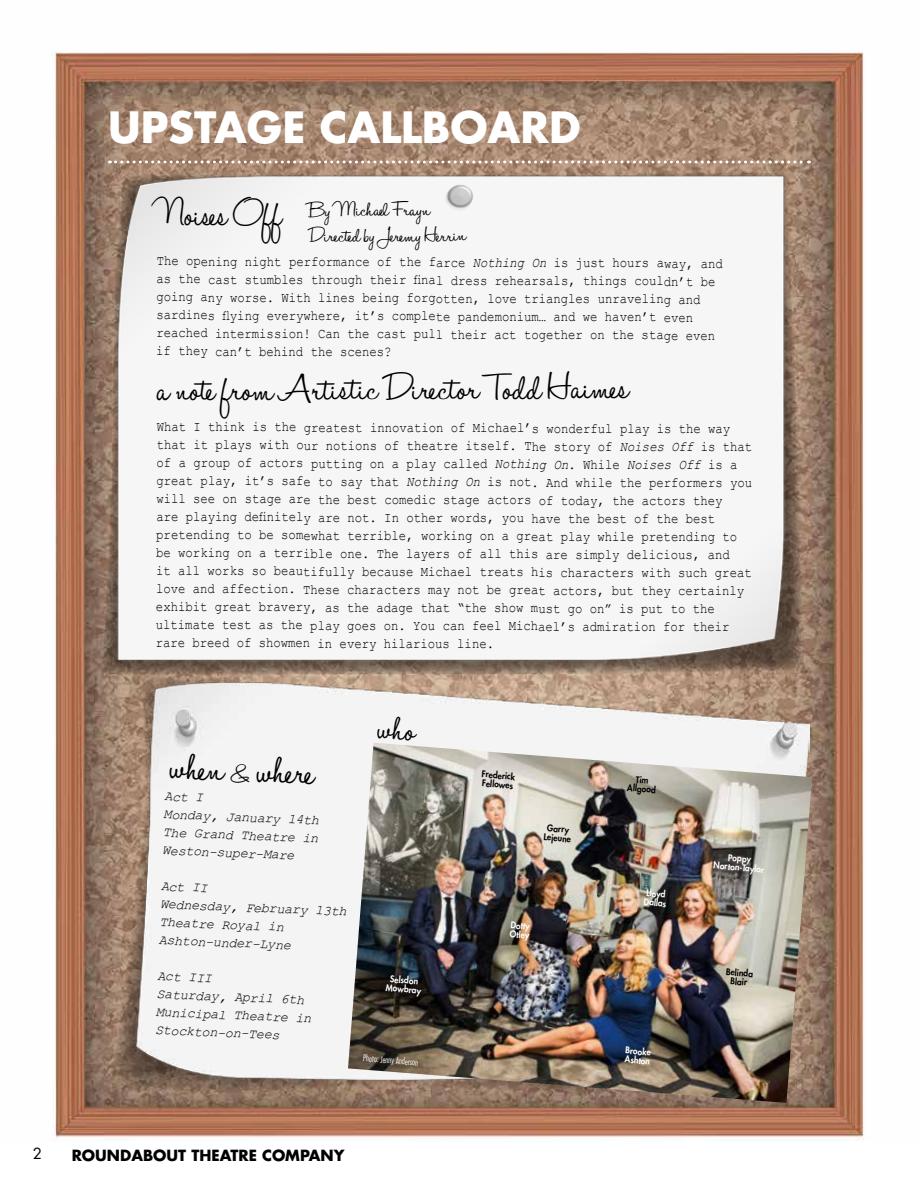
<style>
.page{position:relative;width:918px;height:1188px;background:#fff}
.page>*{position:absolute;margin:0;border:0;box-sizing:border-box;transform-origin:0 0}
.t1{font:47.25px "Halo Handletter";color:#000}
.t2{font:43.5px "Halo Handletter";color:#000}
.t3{font:43.5px "Halo Handletter";color:#000;scale:.95 1}
.t4{font:700 42px "Futura Std";color:#fff}
.t5{font:24px/25.5px "Halo Handletter";color:#000}
.t6{font:700 15px "Futura Std";color:#000}
.t7{font:15px "Futura Std";color:#000}
.t8{font:14.25px/18px "Courier New";letter-spacing:-.01em;color:#000;scale:.86 1}
.t9{font:italic 13.5px/18px "Courier New";color:#000}
.t10{font:800 9px/9px "Futura Std";color:#fff;scale:.94 1}
.t11{font:800 9px/9px "Futura Std";color:#000;text-align:center;scale:.94 1}
.t12{font:300 condensed 9px "Futura Std";color:#fff;scale:.94 1}
.s1{font-style:italic}
.s2{font-size:31.5px}
</style>
<div class="page">
<img style="left:52px;top:52px;width:813px;height:1089px">
<svg style="left:110px;top:161px;width:699px;height:3px"></svg>
<img style="left:108px;top:670px;width:702px;height:424px">
<img style="left:101px;top:173px;width:702px;height:501px">
<img style="left:348px;top:743px;width:464px;height:360px">
<svg style="left:377px;top:716px;width:40px;height:25px"></svg>
<h3 class="t4" style="left:108px;top:99px;width:474px">UPSTAGE CALLBOARD</h3>
<h2 class="t3" style="left:157px;top:190px;width:133px">Noises Off</h2>
<h3 class="t5" style="left:309px;top:199px;width:159px">By Michael Frayn<br>Directed by Jeremy Herrin</h3>
<p class="t8" style="left:156px;top:252px;width:660px">The opening night performance of the farce <span class="s1">Nothing On</span> is just hours away, and as the cast stumbles through their final dress rehearsals, things couldn’t be going any worse. With lines being forgotten, love triangles unraveling and sardines flying everywhere, it’s complete pandemonium… and we haven’t even reached intermission! Can the cast pull their act together on the stage even if they can’t behind the scenes?</p>
<h2 class="t2" style="left:157px;top:365px;width:474px">a note from Artistic Director Todd Haimes</h2>
<p class="t8" style="left:156px;top:418px;width:695px">What I think is the greatest innovation of Michael’s wonderful play is the way that it plays with our notions of theatre itself. The story of <span class="s1">Noises Off</span> is that of a group of actors putting on a play called <span class="s1">Nothing On</span>. While <span class="s1">Noises Off</span> is a great play, it’s safe to say that <span class="s1">Nothing On</span> is not. And while the performers you will see on stage are the best comedic stage actors of today, the actors they<br>are playing definitely are not. In other words, you have the best of the best pretending to be somewhat terrible, working on a great play while pretending to be working on a terrible one. The layers of all this are simply delicious, and<br>it all works so beautifully because Michael treats his characters with such great love and affection. These characters may not be great actors, but they certainly exhibit great bravery, as the adage that “the show must go on” is put to the ultimate test as the play goes on. You can feel Michael’s admiration for their rare breed of showmen in every hilarious line.</p>
<h1 class="t1" style="left:171px;top:741px;width:146px;rotate:2deg">when <span class="s2">&amp;</span> where</h1>
<p class="t9" style="left:165px;top:786px;width:157px;rotate:2deg">Act I<br>Monday, January 14th<br>The Grand Theatre in<br>Weston-super-Mare</p>
<p class="t9" style="left:161px;top:876px;width:188px;rotate:2deg">Act II<br>Wednesday, February 13th<br>Theatre Royal in<br>Ashton-under-Lyne</p>
<p class="t9" style="left:157px;top:966px;width:157px;rotate:2deg">Act III<br>Saturday, April 6th<br>Municipal Theatre in<br>Stockton-on-Tees</p>
<p class="t10" style="left:387px;top:974px;width:39px;text-align:center;rotate:5deg">Selsdon<br>Mowbray</p>
<p class="t12" style="left:364px;top:1052px;width:60px;rotate:5deg">Photo: Jenny Anderson</p>
<p class="t7" style="left:33px;top:1144px;width:11px">2</p>
<p class="t6" style="left:72px;top:1145px;width:274px">ROUNDABOUT THEATRE COMPANY</p>
<p class="t11" style="left:482px;top:769px;width:37px;text-align:left;rotate:5deg">Frederick<br>Fellowes</p>
<p class="t11" style="left:545px;top:823px;width:31px;text-align:left;rotate:5deg">Garry<br>Lejeune</p>
<p class="t10" style="left:511px;top:920px;width:22px;rotate:5deg">Dotty<br>Otley</p>
<p class="t11" style="left:628px;top:774px;width:32px;rotate:5deg">Tim<br>Allgood</p>
<p class="t10" style="left:645px;top:888px;width:25px;rotate:5deg">Lloyd<br>Dallas</p>
<p class="t10" style="left:626px;top:1046px;width:29px;rotate:5deg">Brooke<br>Ashton</p>
<p class="t10" style="left:715px;top:852px;width:55px;text-align:center;rotate:5deg">Poppy<br>Norton-Taylor</p>
<p class="t11" style="left:726px;top:967px;width:30px;rotate:5deg">Belinda<br>Blair</p>
</div>
